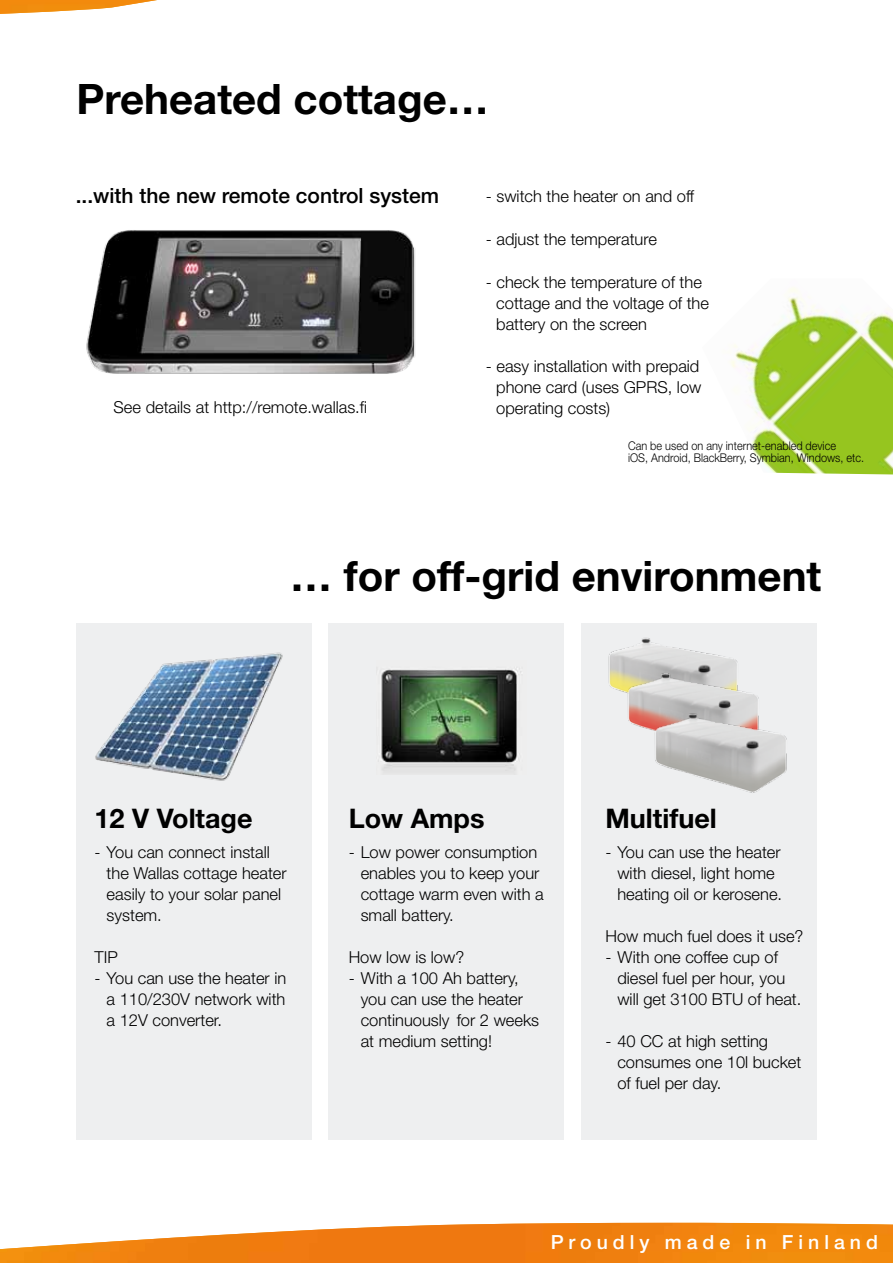
<style>
.page{position:relative;width:893px;height:1263px;background:#fff}
.page>*{position:absolute;margin:0;border:0;box-sizing:border-box;transform-origin:0 0}
.t1{font:700 42px "Helvetica Neue";color:#000}
.t2{font:700 27px "Helvetica Neue";color:#000}
.t3{font:500 21px "Helvetica Neue";color:#000}
.t4{font:500 19.5px "Helvetica Neue";letter-spacing:.255em;color:#fff}
.t5{font:300 16.5px/21px "Helvetica Neue";color:#000}
.t6{font:300 12px/12px "Helvetica Neue";color:#000;scale:.91 1}
</style>
<div class="page">
<img style="left:0;top:0;width:157px;height:14px">
<img style="left:0;top:1223px;width:893px;height:40px">
<div style="left:329px;top:623px;width:235px;height:516px;background:#eeeff0"></div>
<div style="left:77px;top:623px;width:235px;height:516px;background:#eeeff0"></div>
<div style="left:581px;top:623px;width:236px;height:516px;background:#eeeff0"></div>
<img style="left:378px;top:668px;width:143px;height:106px">
<img style="left:730px;top:287px;width:163px;height:187px">
<img style="left:86px;top:230px;width:329px;height:144px">
<img style="left:95px;top:652px;width:188px;height:129px">
<img style="left:608px;top:637px;width:97px;height:54px">
<img style="left:621px;top:653px;width:126px;height:76px">
<img style="left:647px;top:693px;width:140px;height:100px">
<h1 class="t1" style="left:77px;top:83px;width:414px">Preheated cottage…</h1>
<p class="t3" style="left:76px;top:188px;width:365px">...with the new remote control system</p>
<p class="t5" style="left:114px;top:398px;width:255px">See details at http://remote.wallas.fi</p>
<p class="t5" style="left:486px;top:187px;width:210px">- switch the heater on and off</p>
<p class="t5" style="left:486px;top:230px;width:173px">- adjust the temperature</p>
<p class="t5" style="left:496px;top:273px;width:214px;text-indent:-10px">- check the temperature of the cottage and the voltage of the battery on the screen</p>
<p class="t5" style="left:496px;top:358px;width:207px;text-indent:-10px">- easy installation with prepaid phone card (uses GPRS, low operating costs)</p>
<p class="t6" style="left:628px;top:440px;width:261px">Can be used on any internet-enabled device<br>iOS, Android, BlackBerry, Symbian, Windows, etc.</p>
<h1 class="t1" style="left:290px;top:560px;width:533px">… for off-grid environment</h1>
<h2 class="t2" style="left:95px;top:808px;width:160px">12 V Voltage</h2>
<p class="t5" style="left:107px;top:843px;width:182px;text-indent:-12px">- You can connect install the Wallas cottage heater easily to your solar panel system.</p>
<p class="t5" style="left:95px;top:948px;width:25px">TIP</p>
<p class="t5" style="left:107px;top:969px;width:181px;text-align:justify;text-indent:-12px">- You can use the heater in a 110/230V network with a 12V converter.</p>
<h2 class="t2" style="left:349px;top:808px;width:137px">Low Amps</h2>
<p class="t5" style="left:361px;top:843px;width:185px;text-indent:-12px">- Low power consumption enables you to keep your cottage warm even with a small battery.</p>
<p class="t5" style="left:349px;top:948px;width:117px">How low is low?</p>
<p class="t5" style="left:361px;top:969px;width:180px;text-indent:-12px">- With a 100 Ah battery, you can use the heater continuously for 2 weeks at medium setting!</p>
<h2 class="t2" style="left:605px;top:808px;width:113px">Multifuel</h2>
<p class="t5" style="left:617px;top:843px;width:166px;text-indent:-12px">- You can use the heater with diesel, light home heating oil or kerosene.</p>
<p class="t5" style="left:605px;top:927px;width:200px">How much fuel does it use?</p>
<p class="t5" style="left:617px;top:948px;width:186px;text-indent:-12px">- With one coffee cup of diesel fuel per hour, you will get 3100 BTU of heat.</p>
<p class="t5" style="left:617px;top:1032px;width:185px;text-indent:-12px">- 40 CC at high setting consumes one 10l bucket of fuel per day.</p>
<p class="t4" style="left:551px;top:1235px;width:329px">Proudly made in Finland</p>
</div>
